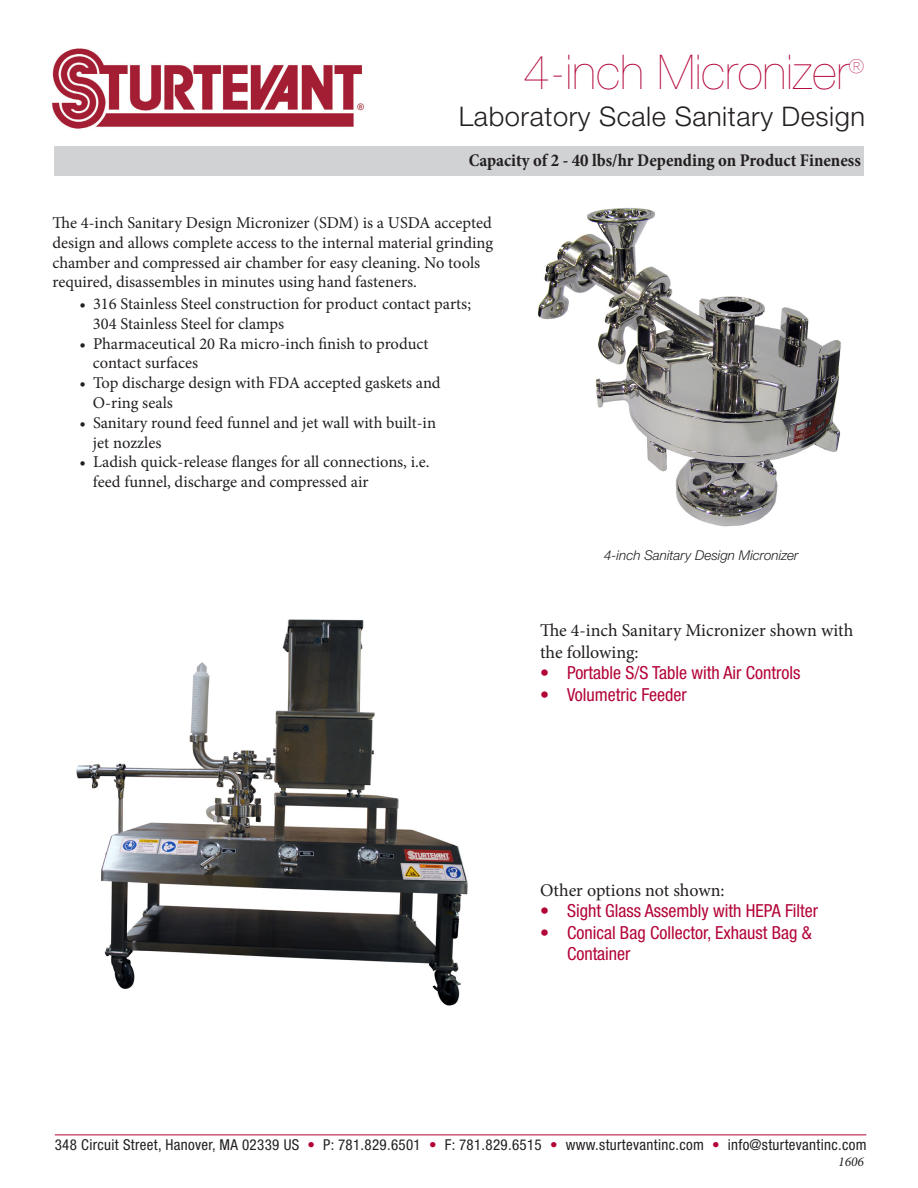
<style>
.page{position:relative;width:918px;height:1188px;background:#fff}
.page>*{position:absolute;margin:0;border:0;box-sizing:border-box;transform-origin:0 0}
.t1{font:200 48px "Helvetica Neue LT Std";color:#b30437}
.t2{font:300 27px "Helvetica Neue LT Std";letter-spacing:.02em;color:#231f20}
.t3{font:200 19.2px "Helvetica Neue LT Std";color:#b30437}
.t4{font:condensed 18px/21.6px "Helvetica Neue LT Std";color:#b30437}
.t5{font:18px/21.6px "Minion Pro";letter-spacing:-.005em;color:#231f20}
.t6{font:700 condensed 18px "Minion Pro";color:#231f20}
.t7{font:16.5px/19.8px "Minion Pro";color:#231f20}
.t8{font:condensed 15px "Helvetica Neue LT Std";letter-spacing:.02em;color:#231f20}
.t9{font:italic 300 13.5px "Helvetica Neue LT Std";color:#231f20}
.t10{font:italic 13.5px "Minion Pro";color:#231f20}
.s1{color:#b30437}
</style>
<div class="page">
<hr style="left:55px;top:1134px;width:811px;height:1px;background:#b30437">
<div style="left:54px;top:147px;width:810px;height:29px;background:#d1d2d4"></div>
<img style="left:52px;top:48px;width:312px;height:81px">
<img style="left:538px;top:207px;width:303px;height:320px">
<img style="left:76px;top:619px;width:392px;height:387px">
<p class="t1" style="left:523px;top:44px;width:327px">4-inch Micronizer</p>
<p class="t3" style="left:849px;top:55px;width:17px">®</p>
<p class="t2" style="left:459px;top:100px;width:408px">Laboratory Scale Sanitary Design</p>
<p class="t6" style="left:469px;top:148px;width:394px">Capacity of 2 - 40 lbs/hr Depending on Product Fineness</p>
<p class="t7" style="left:52px;top:213px;width:442px">The 4-inch Sanitary Design Micronizer (SDM) is a USDA accepted design and allows complete access to the internal material grinding chamber and compressed air chamber for easy cleaning. No tools required, disassembles in minutes using hand fasteners.</p>
<p class="t7" style="left:93px;top:294px;width:380px;text-indent:-13px">• 316 Stainless Steel construction for product contact parts;<br>304 Stainless Steel for clamps</p>
<p class="t7" style="left:93px;top:334px;width:337px;text-indent:-13px">• Pharmaceutical 20 Ra micro-inch finish to product contact surfaces</p>
<p class="t7" style="left:93px;top:373px;width:349px;text-indent:-13px">• Top discharge design with FDA accepted gaskets and<br>O-ring seals</p>
<p class="t7" style="left:93px;top:413px;width:345px;text-indent:-13px">• Sanitary round feed funnel and jet wall with built-in jet nozzles</p>
<p class="t7" style="left:93px;top:452px;width:338px;text-indent:-13px">• Ladish quick-release flanges for all connections, i.e. feed funnel, discharge and compressed air</p>
<p class="t9" style="left:604px;top:547px;width:196px">4-inch Sanitary Design Micronizer</p>
<p class="t5" style="left:540px;top:620px;width:315px">The 4-inch Sanitary Micronizer shown with the following:</p>
<p class="t4" style="left:540px;top:662px;width:262px">• Portable S/S Table with Air Controls</p>
<p class="t4" style="left:540px;top:684px;width:148px">• Volumetric Feeder</p>
<p class="t5" style="left:540px;top:879px;width:186px">Other options not shown:</p>
<p class="t4" style="left:540px;top:900px;width:280px">• Sight Glass Assembly with HEPA Filter</p>
<p class="t4" style="left:567px;top:922px;width:246px;text-indent:-27px">• Conical Bag Collector, Exhaust Bag &amp;<br>Container</p>
<p class="t8" style="left:55px;top:1137px;width:813px">348 Circuit Street, Hanover, MA 02339 US <span class="s1">•</span> P: 781.829.6501 <span class="s1">•</span> F: 781.829.6515 <span class="s1">•</span> www.sturtevantinc.com <span class="s1">•</span> info@sturtevantinc.com</p>
<p class="t10" style="left:838px;top:1152px;width:27px">1606</p>
</div>
